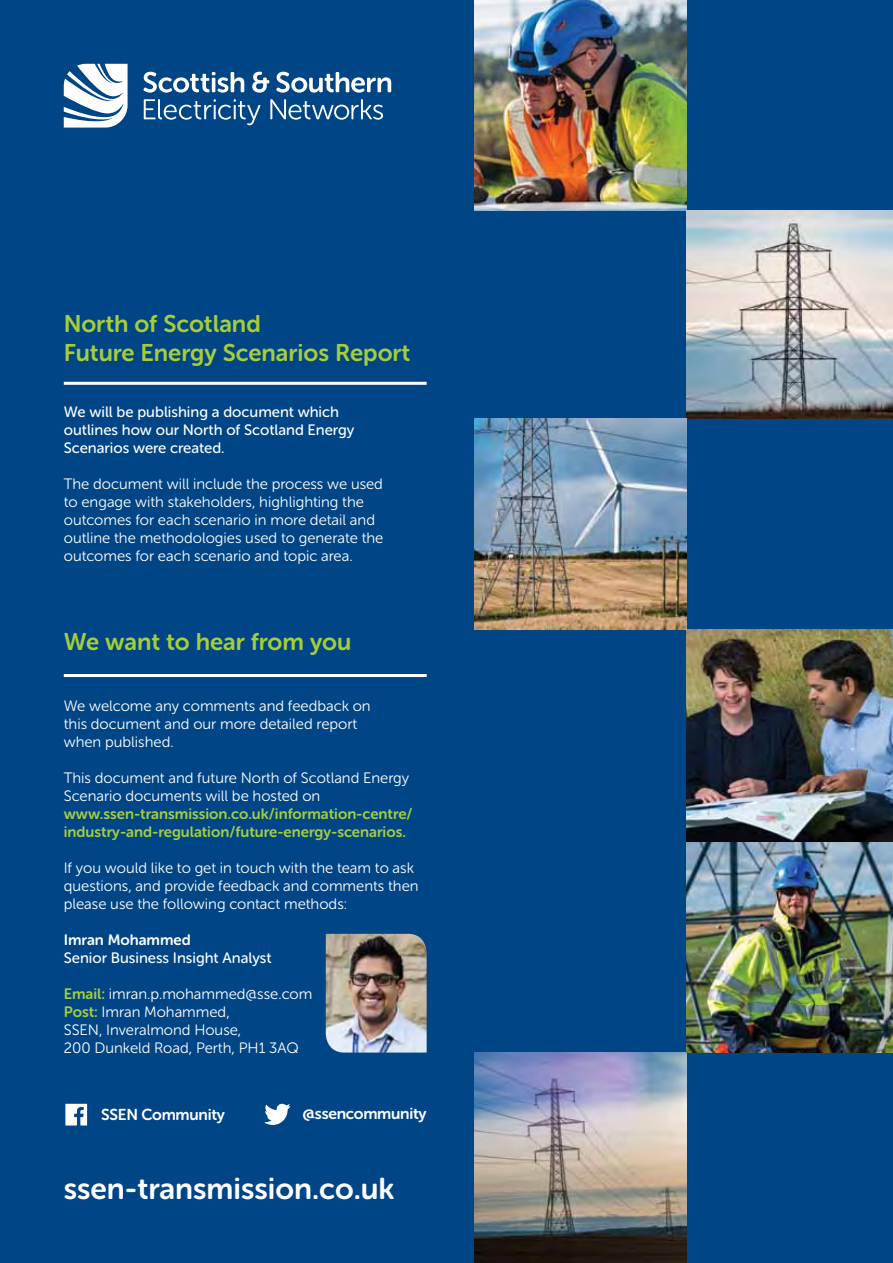
<style>
.page{position:relative;width:893px;height:1263px;background:#004687}
.page>*{position:absolute;margin:0;border:0;box-sizing:border-box;transform-origin:0 0}
.t1{font:30px "Museo Sans Rounded 700";color:#fff}
.t2{font:24px/28.8px "Museo Sans Rounded 700";color:#a6ce39}
.t3{font:15.75px "Museo Sans Rounded 700";letter-spacing:-.015em;color:#fff}
.t4{font:15px/18px "Museo Sans Rounded 300";color:#fff}
.t5{font:15px/18px "Museo Sans Rounded 500";color:#fff}
.t6{font:15px/18px "Museo Sans Rounded 700";color:#a6ce39}
.t7{font:15px "Museo Sans Rounded 700";color:#fff}
.s1{font-family:"Museo Sans Rounded 700";color:#a6ce39}
</style>
<div class="page">
<svg style="left:64px;top:64px;width:64px;height:64px"></svg>
<svg style="left:143px;top:72px;width:101px;height:21px"></svg>
<svg style="left:252px;top:72px;width:17px;height:21px"></svg>
<svg style="left:276px;top:72px;width:115px;height:21px"></svg>
<svg style="left:144px;top:99px;width:117px;height:26px"></svg>
<svg style="left:270px;top:99px;width:113px;height:21px"></svg>
<img style="left:474px;top:0;width:213px;height:210px">
<img style="left:474px;top:1052px;width:213px;height:211px">
<img style="left:687px;top:210px;width:206px;height:209px">
<img style="left:687px;top:629px;width:206px;height:423px">
<img style="left:474px;top:419px;width:213px;height:210px">
<hr style="left:64px;top:382px;width:363px;height:3px;background:#fff">
<hr style="left:64px;top:674px;width:363px;height:3px;background:#fff">
<img style="left:326px;top:934px;width:101px;height:118px">
<svg style="left:65px;top:1104px;width:22px;height:21px"></svg>
<svg style="left:265px;top:1104px;width:25px;height:21px"></svg>
<h2 class="t2" style="left:64px;top:309px;width:348px">North of Scotland<br>Future Energy Scenarios Report</h2>
<p class="t5" style="left:64px;top:403px;width:292px">We will be publishing a document which outlines how our North of Scotland Energy<br>Scenarios were created.</p>
<p class="t4" style="left:64px;top:475px;width:321px">The document will include the process we used to engage with stakeholders, highlighting the outcomes for each scenario in more detail and outline the methodologies used to generate the outcomes for each scenario and topic area.</p>
<h2 class="t2" style="left:64px;top:627px;width:289px">We want to hear from you</h2>
<p class="t4" style="left:64px;top:696px;width:308px">We welcome any comments and feedback on this document and our more detailed report when published.</p>
<p class="t4" style="left:64px;top:768px;width:347px">This document and future North of Scotland Energy<br>Scenario documents will be hosted on</p>
<p class="t6" style="left:64px;top:804px;width:350px">www.ssen-transmission.co.uk/information-centre/ industry-and-regulation/future-energy-scenarios.</p>
<p class="t4" style="left:64px;top:858px;width:356px">If you would like to get in touch with the team to ask questions, and provide feedback and comments then please use the following contact methods:</p>
<p class="t7" style="left:64px;top:931px;width:128px">Imran Mohammed</p>
<p class="t5" style="left:64px;top:948px;width:209px">Senior Business Insight Analyst</p>
<p class="t4" style="left:64px;top:984px;width:250px"><span class="s1">Email:</span> imran.p.mohammed@sse.com<br><span class="s1">Post:</span> Imran Mohammed,<br>SSEN, Inveralmond House,<br>200 Dunkeld Road, Perth, PH1 3AQ</p>
<p class="t3" style="left:101px;top:1106px;width:125px">SSEN Community</p>
<p class="t3" style="left:302px;top:1105px;width:126px">@ssencommunity</p>
<h1 class="t1" style="left:64px;top:1172px;width:332px">ssen-transmission.co.uk</h1>
</div>
